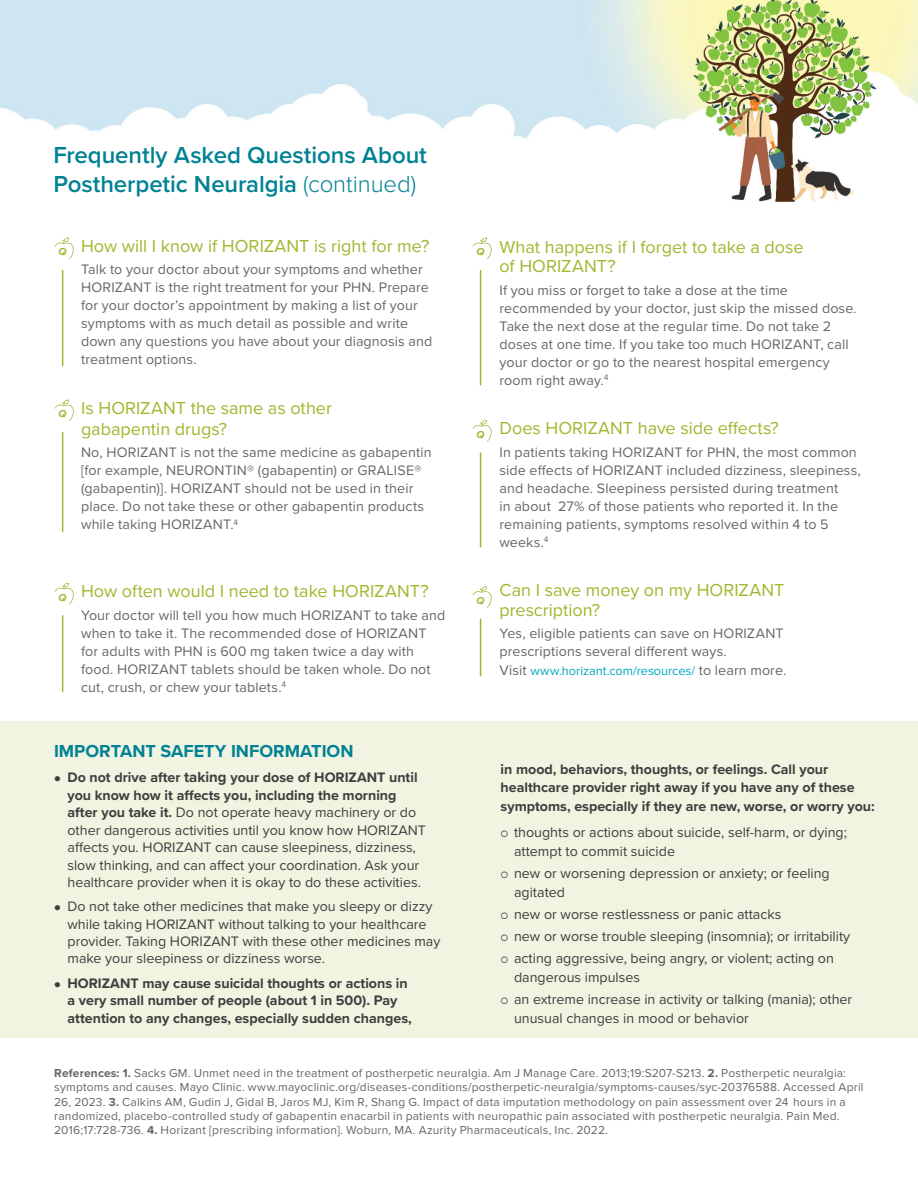
<style>
.page{position:relative;width:918px;height:1188px;background:#fff}
.page>*{position:absolute;margin:0;border:0;box-sizing:border-box;transform-origin:0 0}
.t1{font:600 24px/28.8px "Proxima Nova";letter-spacing:-.005em;color:#008294}
.Question{font:18px/19.5px "Proxima Nova";color:#a2b62e}
.ISI_Header_Teal{font:700 18px "Proxima Nova";color:#008294}
.Answer{font:14.25px/18px "Proxima Nova";letter-spacing:.01em;color:#666}
.t2{font:14.25px/17.4px "Proxima Nova";color:#3e3e3f}
.t3{font:700 14.25px/17.4px "Proxima Nova";color:#3e3e3f}
.Answer-2{font:12.75px "Proxima Nova";color:#00a9c0}
.References{font:12px/14.2px "Proxima Nova";letter-spacing:.015em;color:#666}
.ISI_Section_Header{font:italic 700 10.5px "Proxima Nova";color:#a2b62e}
.s1{font-weight:300}
.s2{font-size:14.25px;color:#666}
.s3{font-weight:700}
.s4{font-weight:700;font-size:15px}
</style>
<div class="page">
<img style="left:0;top:0;width:918px;height:202px">
<div style="left:0;top:722px;width:918px;height:316px;background:#f1f4e0"></div>
<svg style="left:55px;top:238px;width:19px;height:21px"></svg>
<hr style="left:62px;top:271px;width:1px;height:94px;background:#a2b62e">
<svg style="left:472px;top:238px;width:20px;height:21px"></svg>
<hr style="left:480px;top:271px;width:1px;height:114px;background:#a2b62e">
<svg style="left:55px;top:400px;width:19px;height:21px"></svg>
<hr style="left:62px;top:433px;width:1px;height:99px;background:#a2b62e">
<svg style="left:472px;top:420px;width:20px;height:22px"></svg>
<hr style="left:480px;top:453px;width:1px;height:94px;background:#a2b62e">
<svg style="left:55px;top:583px;width:19px;height:22px"></svg>
<hr style="left:62px;top:616px;width:1px;height:76px;background:#a2b62e">
<svg style="left:472px;top:586px;width:20px;height:22px"></svg>
<hr style="left:480px;top:619px;width:1px;height:57px;background:#a2b62e">
<p class="t1" style="left:53px;top:140px;width:375px">Frequently Asked Questions About<br>Postherpetic Neuralgia <span class="s1">(continued)</span></p>
<p class="Question" style="left:81px;top:235px;width:350px">How will I know if HORIZANT is right for me?</p>
<p class="Answer" style="left:81px;top:260px;width:353px">Talk to your doctor about your symptoms and whether HORIZANT is the right treatment for your PHN. Prepare for your doctor’s appointment by making a list of your symptoms with as much detail as possible and write down any questions you have about your diagnosis and treatment options.</p>
<p class="ISI_Section_Header" style="left:59px;top:244px;width:10px">Q</p>
<p class="Question" style="left:500px;top:236px;width:306px">What happens if I forget to take a dose of HORIZANT?</p>
<p class="Answer" style="left:500px;top:280px;width:359px">If you miss or forget to take a dose at the time recommended by your doctor, just skip the missed dose.<br>Take the next dose at the regular time. Do not take 2 doses at one time. If you take too much HORIZANT, call your doctor or go to the nearest hospital emergency room right away.<sup>4</sup></p>
<p class="ISI_Section_Header" style="left:477px;top:244px;width:10px">Q</p>
<p class="ISI_Section_Header" style="left:59px;top:406px;width:10px">Q</p>
<p class="Question" style="left:81px;top:397px;width:252px;line-height:21px">Is HORIZANT the same as other gabapentin drugs?</p>
<p class="Answer" style="left:81px;top:443px;width:352px">No, HORIZANT is not the same medicine as gabapentin [for example, NEURONTIN® (gabapentin) or GRALISE® (gabapentin)]. HORIZANT should not be used in their place. Do not take these or other gabapentin products while taking HORIZANT.<sup>4</sup></p>
<p class="ISI_Section_Header" style="left:477px;top:427px;width:10px">Q</p>
<p class="Question" style="left:500px;top:418px;width:281px">Does HORIZANT have side effects?</p>
<p class="Answer" style="left:500px;top:442px;width:363px">In patients taking HORIZANT for PHN, the most common side effects of HORIZANT included dizziness, sleepiness, and headache. Sleepiness persisted during treatment<br>in about 27% of those patients who reported it. In the remaining patients, symptoms resolved within 4 to 5 weeks.<sup>4</sup></p>
<p class="ISI_Section_Header" style="left:59px;top:589px;width:10px">Q</p>
<p class="Question" style="left:500px;top:580px;width:286px">Can I save money on my HORIZANT prescription?</p>
<p class="Answer" style="left:500px;top:624px;width:286px">Yes, eligible patients can save on HORIZANT prescriptions several different ways.</p>
<p class="Answer-2" style="left:500px;top:661px;width:288px"><span class="s2">Visit</span> www.horizant.com/resources/ <span class="s2">to learn more.</span></p>
<p class="Question" style="left:81px;top:581px;width:349px">How often would I need to take HORIZANT?</p>
<p class="Answer" style="left:81px;top:605px;width:366px">Your doctor will tell you how much HORIZANT to take and when to take it. The recommended dose of HORIZANT for adults with PHN is 600 mg taken twice a day with food. HORIZANT tablets should be taken whole. Do not cut, crush, or chew your tablets.<sup>4</sup></p>
<p class="ISI_Section_Header" style="left:477px;top:593px;width:10px">Q</p>
<p class="ISI_Header_Teal" style="left:54px;top:738px;width:301px">IMPORTANT SAFETY INFORMATION</p>
<p class="t2" style="left:68px;top:768px;width:360px"><span class="s3">Do not drive after</span> <span class="s4">taking</span> <span class="s3">your dose of HORIZANT until you know how it affects you, including the morning after you take it.</span> Do not operate heavy machinery or do other dangerous activities until you know how HORIZANT affects you. HORIZANT can cause sleepiness, dizziness, slow thinking, and can affect your coordination. Ask your healthcare provider when it is okay to do these activities.</p>
<p class="t2" style="left:68px;top:897px;width:374px">Do not take other medicines that make you sleepy or dizzy while taking HORIZANT without talking to your healthcare provider. Taking HORIZANT with these other medicines may make your sleepiness or dizziness worse.</p>
<p class="t3" style="left:68px;top:974px;width:346px">HORIZANT may cause suicidal thoughts or actions in a very small number of people (about 1 in 500). Pay attention to any changes, especially sudden changes,</p>
<p class="t3" style="left:501px;top:759px;width:376px;line-height:18.9px">in mood, behaviors, thoughts, or feelings. Call your healthcare provider right away if you have any of these symptoms, especially if they are new, worse, or worry you:</p>
<p class="t2" style="left:514px;top:822px;width:334px;line-height:18.9px">thoughts or actions about suicide, self-harm, or dying; attempt to commit suicide</p>
<p class="t2" style="left:514px;top:863px;width:317px;line-height:18.9px">new or worsening depression or anxiety; or feeling agitated</p>
<p class="t2" style="left:514px;top:905px;width:269px">new or worse restlessness or panic attacks</p>
<p class="t2" style="left:514px;top:927px;width:338px">new or worse trouble sleeping (insomnia); or irritability</p>
<p class="t2" style="left:514px;top:948px;width:321px;line-height:18.9px">acting aggressive, being angry, or violent; acting on dangerous impulses</p>
<p class="t2" style="left:514px;top:989px;width:340px;line-height:18.9px">an extreme increase in activity or talking (mania); other unusual changes in mood or behavior</p>
<p class="References" style="left:54px;top:1065px;width:811px"><span class="s3">References: 1.</span> Sacks GM. Unmet need in the treatment of postherpetic neuralgia. Am J Manage Care. 2013;19:S207-S213. <span class="s3">2.</span> Postherpetic neuralgia: symptoms and causes. Mayo Clinic. www.mayoclinic.org/diseases-conditions/postherpetic-neuralgia/symptoms-causes/syc-20376588. Accessed April 26, 2023. <span class="s3">3.</span> Calkins AM, Gudin J, Gidal B, Jaros MJ, Kim R, Shang G. Impact of data imputation methodology on pain assessment over 24 hours in a randomized, placebo-controlled study of gabapentin enacarbil in patients with neuropathic pain associated with postherpetic neuralgia. Pain Med.<br>2016;17:728-736. <span class="s3">4.</span> Horizant [prescribing information]. Woburn, MA. Azurity Pharmaceuticals, Inc. 2022.</p>
</div>
